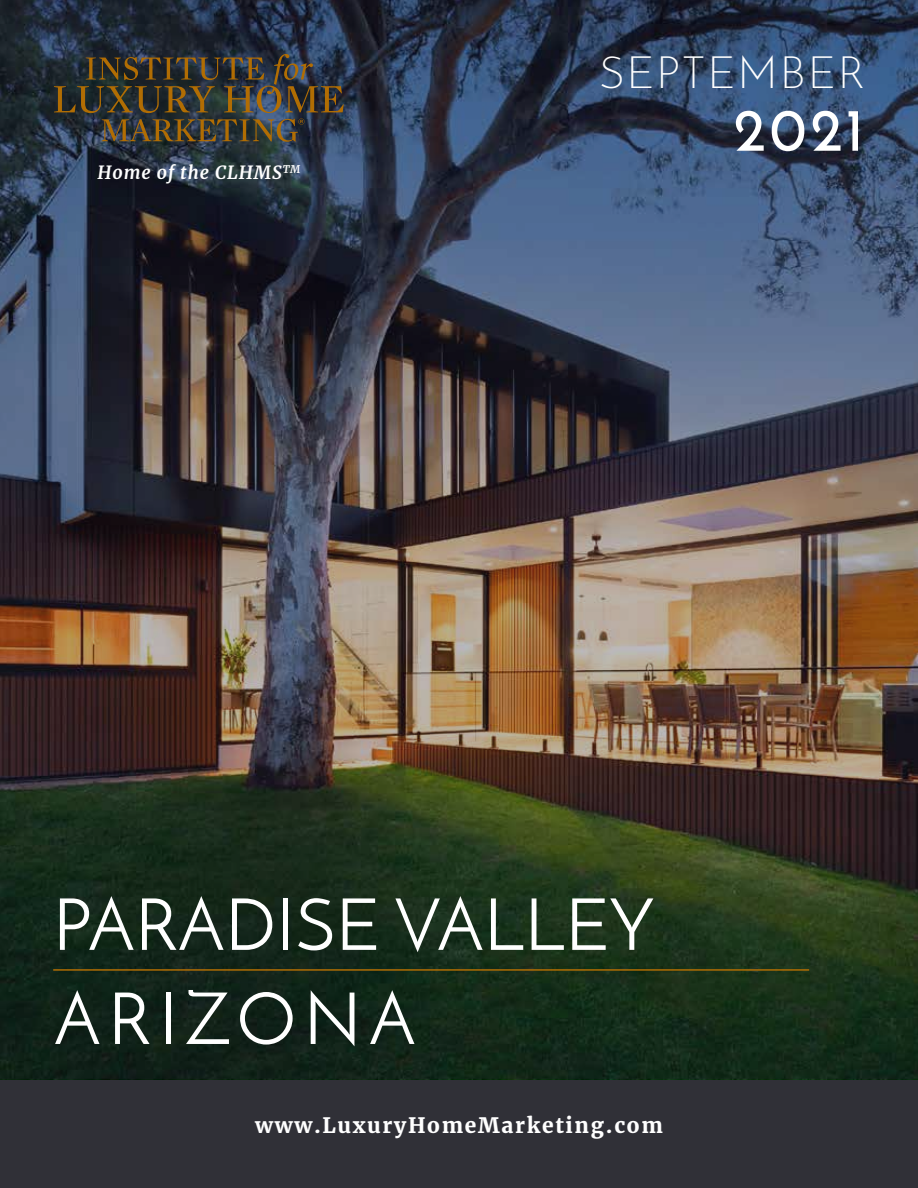
<style>
.page{position:relative;width:918px;height:1188px;background:#fff}
.page>*{position:absolute;margin:0;border:0;box-sizing:border-box;transform-origin:0 0}
.t1{font:72px/94.1px "Josefin Sans";color:#fff}
.t2{font:600 60px "Josefin Sans";color:#fff}
.t3{font:300 45px "Josefin Sans";letter-spacing:.05em;color:#fff}
.t4{font:700 21px "Merriweather";letter-spacing:.08em;color:#fff}
.t5{font:italic 700 18px "Merriweather";letter-spacing:.05em;color:#fff}
</style>
<div class="page">
<img style="left:0;top:0;width:918px;height:1079px">
<div style="left:0;top:1080px;width:918px;height:108px;background:#303037"></div>
<hr style="left:53px;top:969px;width:756px;height:2px;background:#b16d03">
<svg style="left:54px;top:54px;width:290px;height:88px;background:#3e3b34"></svg>
<h3 class="t3" style="left:600px;top:45px;width:266px">SEPTEMBER</h3>
<p class="t5" style="left:98px;top:161px;width:204px">Home of the CLHMS<sup>TM</sup></p>
<h2 class="t2" style="left:733px;top:92px;width:132px">2021</h2>
<h1 class="t1" style="left:52px;top:877px;width:604px">PARADISE VALLEY<br>ARIZONA</h1>
<p class="t4" style="left:255px;top:1112px;width:409px">www.LuxuryHomeMarketing.com</p>
</div>
